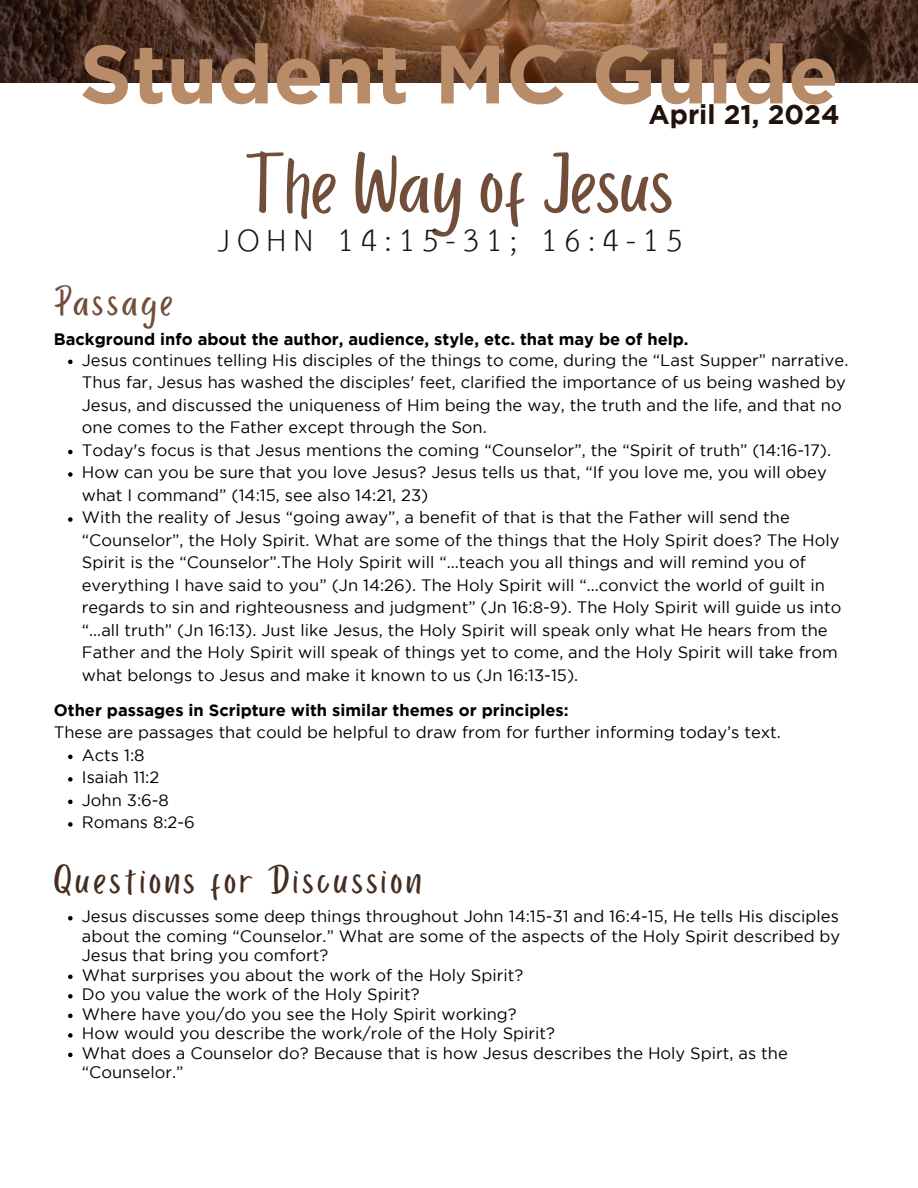
<style>
.page{position:relative;width:918px;height:1188px;background:#fff}
.page>*{position:absolute;margin:0;border:0;box-sizing:border-box;transform-origin:0 0}
.t1{font:87px "Porcelain";color:#714e39}
.t2{font:700 82.5px "Gotham";color:#b88c69}
.t3{font:45px "TH Sarabun New";letter-spacing:.16em;color:#21120c}
.t4{font:42px "Porcelain";letter-spacing:.085em;color:#462d20}
.t5{font:42px "Porcelain";letter-spacing:.085em;color:#714e39}
.t6{font:700 27px "Gotham";color:#21120c}
.t7{font:16.5px/22.5px "Gotham";color:#000}
.t8{font:700 16.5px "Gotham";color:#000}
</style>
<div class="page">
<svg style="left:68px;top:360px;width:5px;height:4px"></svg>
<svg style="left:68px;top:450px;width:5px;height:4px"></svg>
<svg style="left:68px;top:472px;width:5px;height:5px"></svg>
<svg style="left:68px;top:517px;width:5px;height:5px"></svg>
<svg style="left:68px;top:755px;width:5px;height:4px"></svg>
<svg style="left:68px;top:777px;width:5px;height:5px"></svg>
<svg style="left:68px;top:800px;width:5px;height:4px"></svg>
<svg style="left:68px;top:822px;width:5px;height:5px"></svg>
<svg style="left:68px;top:916px;width:5px;height:5px"></svg>
<svg style="left:68px;top:975px;width:5px;height:4px"></svg>
<svg style="left:68px;top:994px;width:5px;height:5px"></svg>
<svg style="left:68px;top:1014px;width:5px;height:4px"></svg>
<svg style="left:68px;top:1033px;width:5px;height:5px"></svg>
<svg style="left:68px;top:1053px;width:5px;height:4px"></svg>
<img style="left:0;top:0;width:918px;height:82px">
<p class="t2" style="left:79px;top:43px;width:761px">Student MC Guide</p>
<p class="t6" style="left:648px;top:104px;width:193px">April 21, 2024</p>
<p class="t1" style="left:245px;top:138px;width:430px">The Way of Jesus</p>
<p class="t3" style="left:218px;top:213px;width:466px">JOHN 14:15-31; 16:4-15</p>
<p class="t5" style="left:54px;top:280px;width:120px">Passage</p>
<h1 class="t8" style="left:54px;top:333px;width:636px">Background info about the author, audience, style, etc. that may be of help.</h1>
<h5 class="t7" style="left:82px;top:349px;width:768px">Jesus continues telling His disciples of the things to come, during the “Last Supper” narrative.<br>Thus far, Jesus has washed the disciples' feet, clarified the importance of us being washed by Jesus, and discussed the uniqueness of Him being the way, the truth and the life, and that no one comes to the Father except through the Son.</h5>
<h2 class="t7" style="left:82px;top:440px;width:751px">Today's focus is that Jesus mentions the coming “Counselor”, the “Spirit of truth” (14:16-17).</h2>
<h3 class="t7" style="left:82px;top:462px;width:746px">How can you be sure that you love Jesus? Jesus tells us that, “If you love me, you will obey what I command” (14:15, see also 14:21, 23)</h3>
<p class="t7" style="left:82px;top:507px;width:761px">With the reality of Jesus “going away”, a benefit of that is that the Father will send the “Counselor”, the Holy Spirit. What are some of the things that the Holy Spirit does? The Holy Spirit is the “Counselor”.The Holy Spirit will “...teach you all things and will remind you of everything I have said to you” (Jn 14:26). The Holy Spirit will “...convict the world of guilt in regards to sin and righteousness and judgment” (Jn 16:8-9). The Holy Spirit will guide us into “...all truth” (Jn 16:13). Just like Jesus, the Holy Spirit will speak only what He hears from the Father and the Holy Spirit will speak of things yet to come, and the Holy Spirit will take from what belongs to Jesus and make it known to us (Jn 16:13-15).</p>
<p class="t8" style="left:54px;top:703px;width:516px">Other passages in Scripture with similar themes or principles:</p>
<p class="t7" style="left:54px;top:722px;width:729px">These are passages that could be helpful to draw from for further informing today’s text.</p>
<p class="t7" style="left:82px;top:744px;width:64px">Acts 1:8</p>
<p class="t7" style="left:82px;top:767px;width:79px">Isaiah 11:2</p>
<p class="t7" style="left:82px;top:789px;width:89px">John 3:6-8</p>
<p class="t7" style="left:82px;top:812px;width:115px">Romans 8:2-6</p>
<p class="t4" style="left:54px;top:857px;width:369px">Questions for Discussion</p>
<p class="t7" style="left:82px;top:907px;width:760px;line-height:19.5px;text-align:justify">Jesus discusses some deep things throughout John 14:15-31 and 16:4-15, He tells His disciples about the coming “Counselor.” What are some of the aspects of the Holy Spirit described by Jesus that bring you comfort?</p>
<p class="t7" style="left:82px;top:964px;width:443px">What surprises you about the work of the Holy Spirit?</p>
<p class="t7" style="left:82px;top:984px;width:339px">Do you value the work of the Holy Spirit?</p>
<p class="t7" style="left:82px;top:1003px;width:436px">Where have you/do you see the Holy Spirit working?</p>
<h4 class="t7" style="left:82px;top:1023px;width:475px">How would you describe the work/role of the Holy Spirit?</h4>
<p class="t7" style="left:82px;top:1044px;width:707px;line-height:19.5px">What does a Counselor do? Because that is how Jesus describes the Holy Spirt, as the “Counselor.”</p>
</div>
